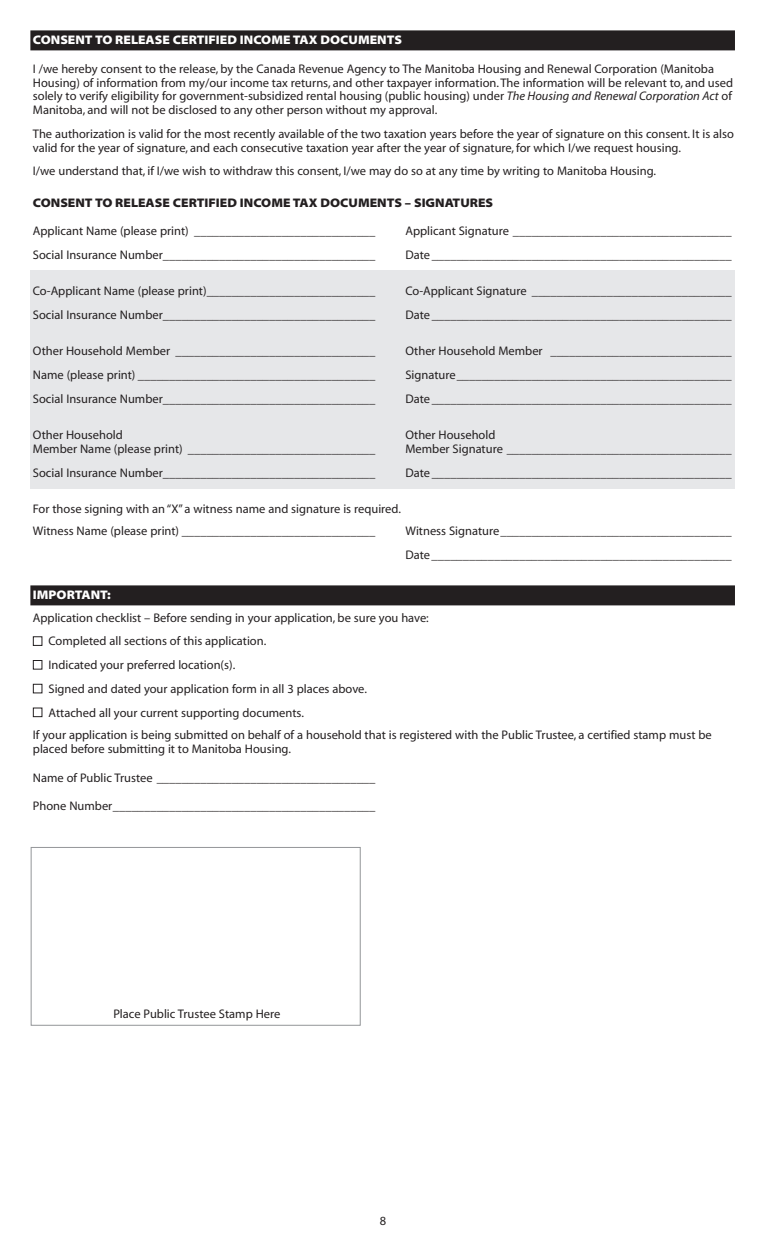
<style>
.page{position:relative;width:765px;height:1260px;background:#fff}
.page>*{position:absolute;margin:0;border:0;box-sizing:border-box;transform-origin:0 0}
.t1{font:12.5px/13.8px "Myriad MM.400.600";color:#231f20}
.t2{font:12.5px "Myriad MM.215.300";color:#231f20}
.t3{font:12.5px "Myriad MM.215.300";color:#fff}
.s1{font-family:"Myriad MM It.400.600"}
.s2{color:#fff}
</style>
<div class="page">
<div style="left:31px;top:271px;width:704px;height:218px;background:#e6e7e9"></div>
<div style="left:30px;top:30px;width:705px;height:20px;background:#231f20"></div>
<div style="left:30px;top:585px;width:705px;height:20px;background:#231f20"></div>
<div style="left:31px;top:847px;width:330px;height:179px;border:1px solid #939598"></div>
<p class="t3" style="left:33px;top:35px;width:371px">CONSENT TO RELEASE CERTIFIED INCOME TAX DOCUMENTS</p>
<p class="t1" style="left:33px;top:63px;width:702px">I /we hereby consent to the release, by the Canada Revenue Agency to The Manitoba Housing and Renewal Corporation (Manitoba Housing) of information from my/our income tax returns, and other taxpayer information. The information will be relevant to, and used solely to verify eligibility for government-subsidized rental housing (public housing) under <span class="s1">The Housing and Renewal Corporation Act</span> of Manitoba, and will not be disclosed to any other person without my approval.</p>
<p class="t1" style="left:33px;top:128px;width:703px">The authorization is valid for the most recently available of the two taxation years before the year of signature on this consent. It is also valid for the year of signature, and each consecutive taxation year after the year of signature, for which I/we request housing.</p>
<p class="t1" style="left:33px;top:165px;width:625px">I/we understand that, if I/we wish to withdraw this consent, I/we may do so at any time by writing to Manitoba Housing.</p>
<p class="t2" style="left:33px;top:198px;width:462px">CONSENT TO RELEASE CERTIFIED INCOME TAX DOCUMENTS – SIGNATURES</p>
<p class="t1" style="left:33px;top:225px;width:344px">Applicant Name (please print) _____________________________</p>
<p class="t1" style="left:405px;top:225px;width:328px">Applicant Signature ___________________________________</p>
<p class="t1" style="left:33px;top:249px;width:344px">Social Insurance Number__________________________________</p>
<p class="t1" style="left:405px;top:249px;width:328px">Date ________________________________________________</p>
<p class="t1" style="left:33px;top:285px;width:344px">Co-Applicant Name (please print)___________________________</p>
<p class="t1" style="left:405px;top:285px;width:328px">Co-Applicant Signature ________________________________</p>
<p class="t1" style="left:33px;top:309px;width:344px">Social Insurance Number__________________________________</p>
<p class="t1" style="left:405px;top:309px;width:328px">Date ________________________________________________</p>
<p class="t1" style="left:33px;top:345px;width:344px">Other Household Member ________________________________</p>
<p class="t1" style="left:405px;top:345px;width:328px">Other Household Member _____________________________</p>
<p class="t1" style="left:33px;top:369px;width:344px">Name (please print) ______________________________________</p>
<p class="t1" style="left:405px;top:369px;width:328px">Signature____________________________________________</p>
<p class="t1" style="left:33px;top:393px;width:344px">Social Insurance Number__________________________________</p>
<p class="t1" style="left:405px;top:393px;width:328px">Date ________________________________________________</p>
<p class="t1" style="left:33px;top:429px;width:92px">Other Household</p>
<p class="t1" style="left:405px;top:429px;width:92px">Other Household</p>
<p class="t1" style="left:33px;top:443px;width:344px">Member Name (please print) ______________________________</p>
<p class="t1" style="left:405px;top:443px;width:328px">Member Signature ____________________________________</p>
<p class="t1" style="left:33px;top:467px;width:344px">Social Insurance Number__________________________________</p>
<p class="t1" style="left:405px;top:467px;width:328px">Date ________________________________________________</p>
<p class="t1" style="left:33px;top:499px;width:370px;line-height:22.5px">For those signing with an “X” a witness name and signature is required.<br>Witness Name (please print) _______________________________</p>
<p class="t1" style="left:405px;top:520px;width:328px;line-height:23.8px">Witness Signature_____________________________________<br>Date ________________________________________________</p>
<p class="t3" style="left:33px;top:590px;width:80px">IMPORTANT:</p>
<p class="t1" style="left:33px;top:612px;width:398px">Application checklist – Before sending in your application, be sure you have:</p>
<p class="t1" style="left:33px;top:635px;width:235px"><span class="s2">■</span> Completed all sections of this application.</p>
<p class="t1" style="left:33px;top:659px;width:204px"><span class="s2">■</span> Indicated your preferred location(s).</p>
<p class="t1" style="left:33px;top:683px;width:336px"><span class="s2">■</span> Signed and dated your application form in all 3 places above.</p>
<p class="t1" style="left:33px;top:702px;width:680px;line-height:22.5px"><span class="s2">■</span> Attached all your current supporting documents.<br>If your application is being submitted on behalf of a household that is registered with the Public Trustee, a certified stamp must be</p>
<p class="t1" style="left:33px;top:743px;width:260px">placed before submitting it to Manitoba Housing.</p>
<p class="t1" style="left:33px;top:772px;width:344px">Name of Public Trustee ___________________________________</p>
<p class="t1" style="left:33px;top:800px;width:344px">Phone Number__________________________________________</p>
<p class="t1" style="left:113px;top:1008px;width:169px">Place Public Trustee Stamp Here</p>
<p class="t1" style="left:380px;top:1215px;width:8px">8</p>
</div>
